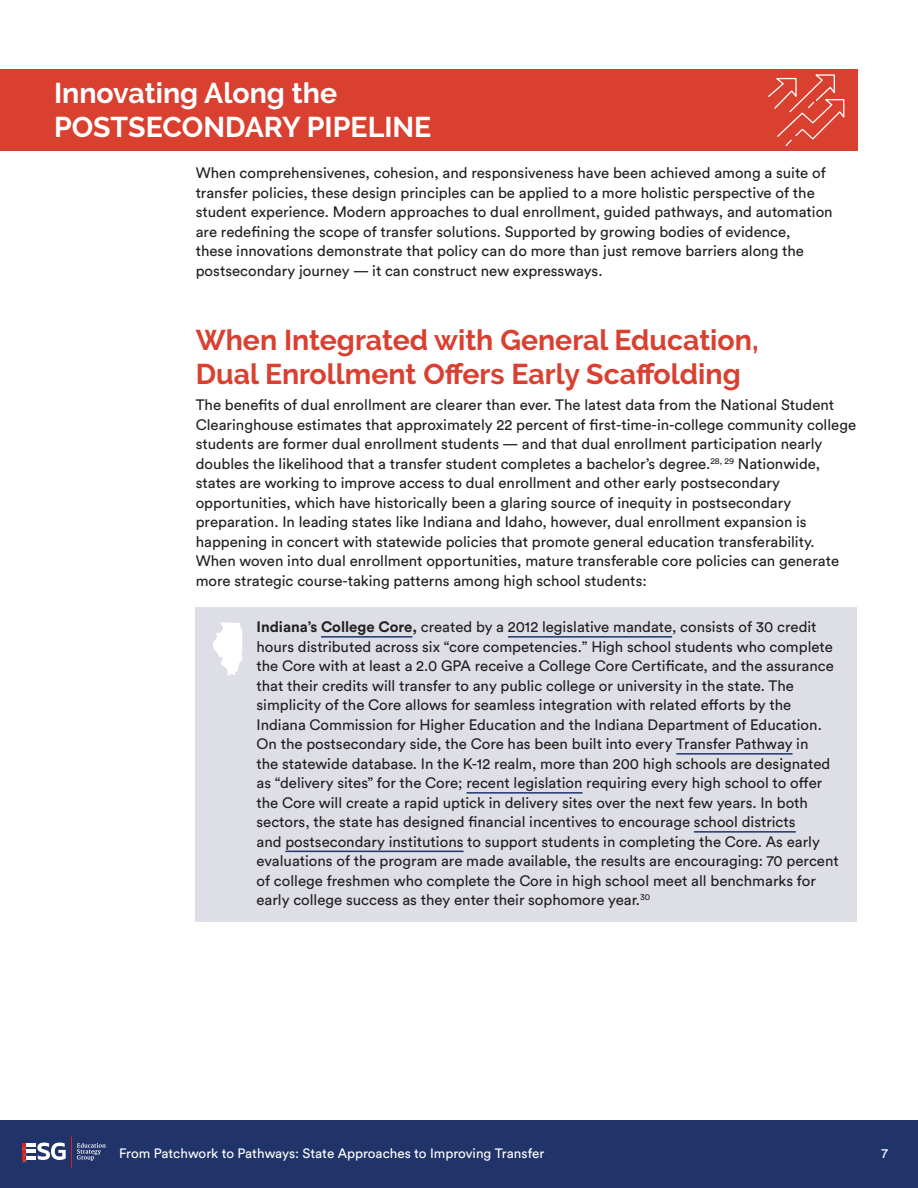
<style>
.page{position:relative;width:918px;height:1188px;background:#fff}
.page>*{position:absolute;margin:0;border:0;box-sizing:border-box;transform-origin:0 0}
.Subhead_B{font:700 28.5px/34.2px "Raleway";color:#d94030}
.subhead_A{font:700 28.5px/34.2px "Raleway";color:#fff}
.Body{font:15px/19.5px "Circular Std";color:#231f20}
.bullets_blue_background{font:15px/19.5px "Circular Std";color:#231f20}
.t1{font:13.5px "Circular Std";color:#fff}
.s1{font-weight:700}
</style>
<div class="page">
<div style="left:0;top:1120px;width:918px;height:68px;background:#21346a"></div>
<svg style="left:77px;top:1143px;width:29px;height:18px"></svg>
<hr style="left:71px;top:1136px;width:1px;height:32px;background:#d61f26">
<svg style="left:23px;top:1143px;width:43px;height:20px"></svg>
<div style="left:196px;top:607px;width:661px;height:315px;background:#dedee7"></div>
<hr style="left:321px;top:636px;width:91px;height:2px;background:#21346a">
<hr style="left:508px;top:636px;width:164px;height:2px;background:#21346a">
<hr style="left:676px;top:753px;width:117px;height:2px;background:#21346a">
<hr style="left:467px;top:792px;width:116px;height:2px;background:#21346a">
<hr style="left:694px;top:831px;width:102px;height:2px;background:#21346a">
<hr style="left:285px;top:851px;width:179px;height:1px;background:#21346a">
<div style="left:0;top:70px;width:857px;height:81px;background:#d94030"></div>
<svg style="left:768px;top:74px;width:77px;height:72px"></svg>
<svg style="left:213px;top:622px;width:29px;height:54px"></svg>
<p class="subhead_A" style="left:54px;top:76px;width:379px">Innovating Along the<br>POSTSECONDARY PIPELINE</p>
<p class="Body" style="left:196px;top:163px;width:638px">When comprehensivenes, cohesion, and responsiveness have been achieved among a suite of transfer policies, these design principles can be applied to a more holistic perspective of the student experience. Modern approaches to dual enrollment, guided pathways, and automation are redefining the scope of transfer solutions. Supported by growing bodies of evidence,<br>these innovations demonstrate that policy can do more than just remove barriers along the postsecondary journey — it can construct new expressways.</p>
<p class="Subhead_B" style="left:196px;top:323px;width:564px">When Integrated with General Education,<br>Dual Enrollment Offers Early Scaffolding</p>
<p class="Body" style="left:196px;top:395px;width:662px">The benefits of dual enrollment are clearer than ever. The latest data from the National Student Clearinghouse estimates that approximately 22 percent of first-time-in-college community college students are former dual enrollment students — and that dual enrollment participation nearly doubles the likelihood that a transfer student completes a bachelor’s degree.<sup>28,</sup> <sup>29</sup> Nationwide, states are working to improve access to dual enrollment and other early postsecondary opportunities, which have historically been a glaring source of inequity in postsecondary preparation. In leading states like Indiana and Idaho, however, dual enrollment expansion is happening in concert with statewide policies that promote general education transferability.<br>When woven into dual enrollment opportunities, mature transferable core policies can generate more strategic course-taking patterns among high school students:</p>
<p class="bullets_blue_background" style="left:256px;top:617px;width:584px"><span class="s1">Indiana’s College Core,</span> created by a 2012 legislative mandate, consists of 30 credit hours distributed across six “core competencies.” High school students who complete the Core with at least a 2.0 GPA receive a College Core Certificate, and the assurance that their credits will transfer to any public college or university in the state. The simplicity of the Core allows for seamless integration with related efforts by the Indiana Commission for Higher Education and the Indiana Department of Education.<br>On the postsecondary side, the Core has been built into every Transfer Pathway in<br>the statewide database. In the K-12 realm, more than 200 high schools are designated as “delivery sites” for the Core; recent legislation requiring every high school to offer the Core will create a rapid uptick in delivery sites over the next few years. In both sectors, the state has designed financial incentives to encourage school districts<br>and postsecondary institutions to support students in completing the Core. As early evaluations of the program are made available, the results are encouraging: 70 percent of college freshmen who complete the Core in high school meet all benchmarks for early college success as they enter their sophomore year.<sup>30</sup></p>
<p class="t1" style="left:119px;top:1145px;width:427px">From Patchwork to Pathways: State Approaches to Improving Transfer</p>
<p class="t1" style="left:882px;top:1145px;width:8px">7</p>
</div>
